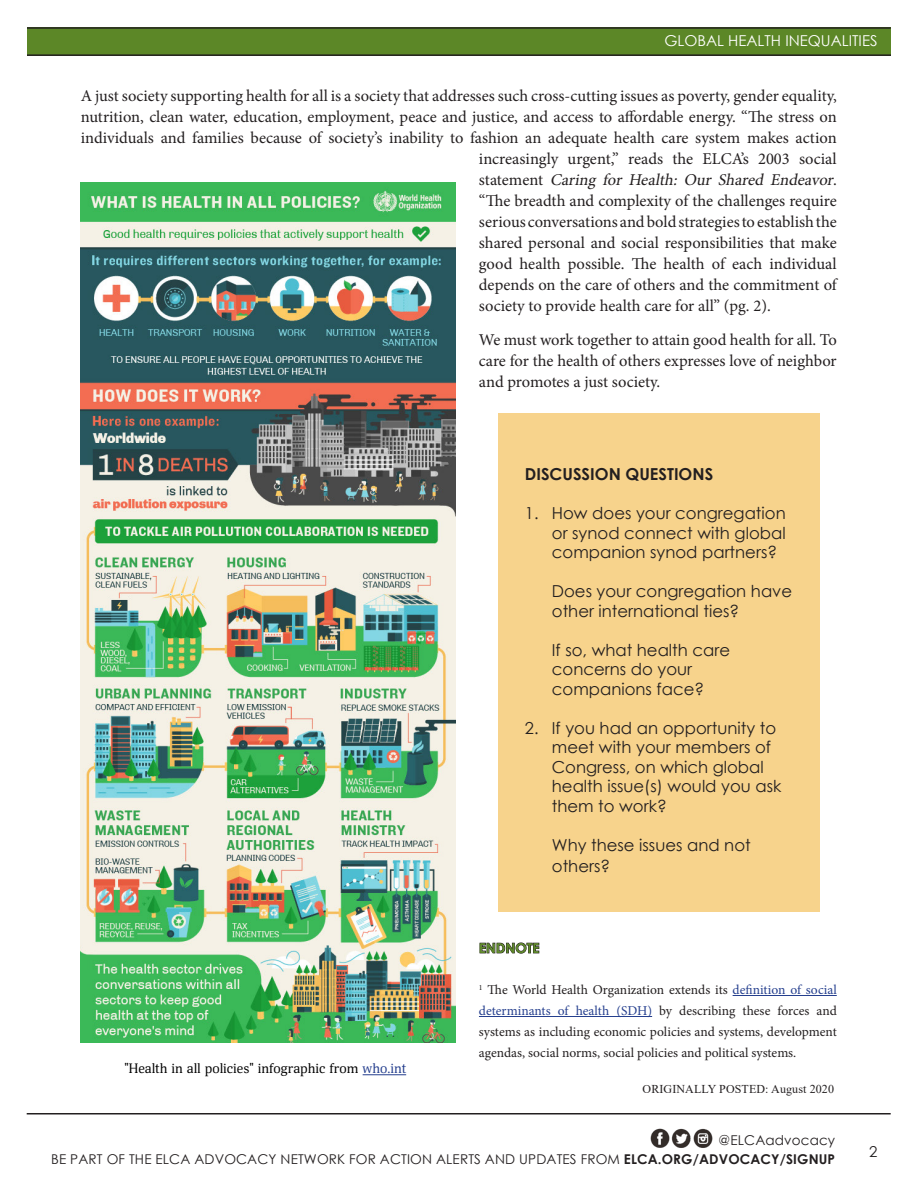
<style>
.page{position:relative;width:918px;height:1188px;background:#fff}
.page>*{position:absolute;margin:0;border:0;box-sizing:border-box;transform-origin:0 0}
.t1{font:16.5px/21px "Minion Pro";color:#231f20;text-align:justify}
.Sidebar_text{font:16.5px/19.5px "Century Gothic";color:#231f20}
.t2{font:italic 16.5px "Minion Pro";color:#231f20}
.Sidebar_text-2{font:700 16.5px "Century Gothic";color:#231f20}
.t3{font:15px "Century Gothic";color:#fff}
.t4{font:15px "Century Gothic";color:#231f20}
.t5{font:13.5px/21px "Minion Pro";color:#231f20;text-align:justify}
.t6{font:13.5px/18.8px "Century Gothic";letter-spacing:.01em;color:#231f20;text-align:right}
.Carryover_text{font:13.5px "Deca Serif";color:#000}
.Pull_quote{font:700 13.5px "Century Gothic";color:#5c8727}
.t7{font:12px "Times New Roman";letter-spacing:.01em;color:#231f20}
.s1{font-style:normal}
.s2{color:#253f8e}
.s3{font-weight:700}
</style>
<div class="page">
<hr style="left:27px;top:1113px;width:864px;height:1px;background:#231f20">
<div style="left:27px;top:27px;width:864px;height:29px;background:#5c8727"></div>
<hr style="left:27px;top:54px;width:864px;height:2px;background:#231f20">
<hr style="left:27px;top:27px;width:864px;height:2px;background:#231f20">
<img style="left:650px;top:1128px;width:63px;height:20px">
<div style="left:498px;top:414px;width:322px;height:498px;background:#f7d38c"></div>
<img style="left:81px;top:182px;width:375px;height:861px">
<hr style="left:363px;top:1075px;width:43px;height:1px;background:#253f8e">
<hr style="left:733px;top:995px;width:104px;height:1px;background:#253f8e">
<hr style="left:479px;top:1016px;width:173px;height:1px;background:#253f8e">
<svg style="left:479px;top:942px;width:61px;height:12px"></svg>
<p class="t3" style="left:664px;top:31px;width:215px">GLOBAL HEALTH INEQUALITIES</p>
<p class="t1" style="left:81px;top:85px;width:758px">A just society supporting health for all is a society that addresses such cross-cutting issues as poverty, gender equality,</p>
<p class="t1" style="left:81px;top:106px;width:758px">nutrition, clean water, education, employment, peace and justice, and access to affordable energy. “The stress on</p>
<p class="t1" style="left:81px;top:127px;width:758px">individuals and families because of society’s inability to fashion an adequate health care system makes action</p>
<p class="t1" style="left:479px;top:148px;width:359px">increasingly urgent,” reads the ELCA’s 2003 social</p>
<p class="t2" style="left:479px;top:168px;width:360px"><span class="s1">s t a t e m e n t</span> Caring for Health: Our Shared Endeavor<span class="s1">.</span></p>
<p class="t1" style="left:479px;top:190px;width:359px">“The breadth and complexity of the challenges require</p>
<p class="t1" style="left:479px;top:211px;width:359px">serious conversations and bold strategies to establish the</p>
<p class="t1" style="left:479px;top:232px;width:359px">shared personal and social responsibilities that make</p>
<p class="t1" style="left:479px;top:253px;width:359px">good health possible. The health of each individual</p>
<p class="t1" style="left:479px;top:274px;width:359px">depends on the care of others and the commitment of</p>
<p class="t1" style="left:479px;top:295px;width:293px">society to provide health care for all” (pg. 2).</p>
<p class="t1" style="left:479px;top:329px;width:359px">We must work together to attain good health for all. To care for the health of others expresses love of neighbor and promotes a just society.</p>
<p class="Sidebar_text-2" style="left:525px;top:462px;width:190px">DISCUSSION QUESTIONS</p>
<p class="Sidebar_text" style="left:552px;top:503px;width:235px;text-align:justify;text-indent:-27px">1. How does your congregation or synod connect with global companion synod partners?</p>
<p class="Sidebar_text" style="left:552px;top:581px;width:242px">Does your congregation have other international ties?</p>
<p class="Sidebar_text" style="left:552px;top:640px;width:180px">If so, what health care concerns do your companions face?</p>
<p class="Sidebar_text" style="left:552px;top:718px;width:231px;text-indent:-27px">2. If you had an opportunity to meet with your members of<br>Congress, on which global health issue(s) would you ask them to work?</p>
<p class="Sidebar_text" style="left:552px;top:834px;width:200px;line-height:21px">Why these issues and not others?</p>
<p class="Carryover_text" style="left:125px;top:1060px;width:283px">"Health in all policies" infographic from <span class="s2">who.int</span></p>
<p class="Pull_quote" style="left:479px;top:938px;width:62px">ENDNOTE</p>
<p class="t5" style="left:479px;top:979px;width:359px"><sup>1</sup> The World Health Organization extends its <span class="s2">definition of social determinants of health (SDH)</span> by describing these forces and systems as including economic policies and systems, development agendas, social norms, social policies and political systems.</p>
<p class="t7" style="left:643px;top:1081px;width:193px">ORIGINALLY POSTED: August 2020</p>
<p class="t6" style="left:51px;top:1131px;width:785px">@ELCAadvocacy<br>BE PART OF THE ELCA ADVOCACY NETWORK FOR ACTION ALERTS AND UPDATES FROM <span class="s3">ELCA.ORG/ADVOCACY/SIGNUP</span></p>
<p class="t4" style="left:869px;top:1141px;width:10px">2</p>
</div>
